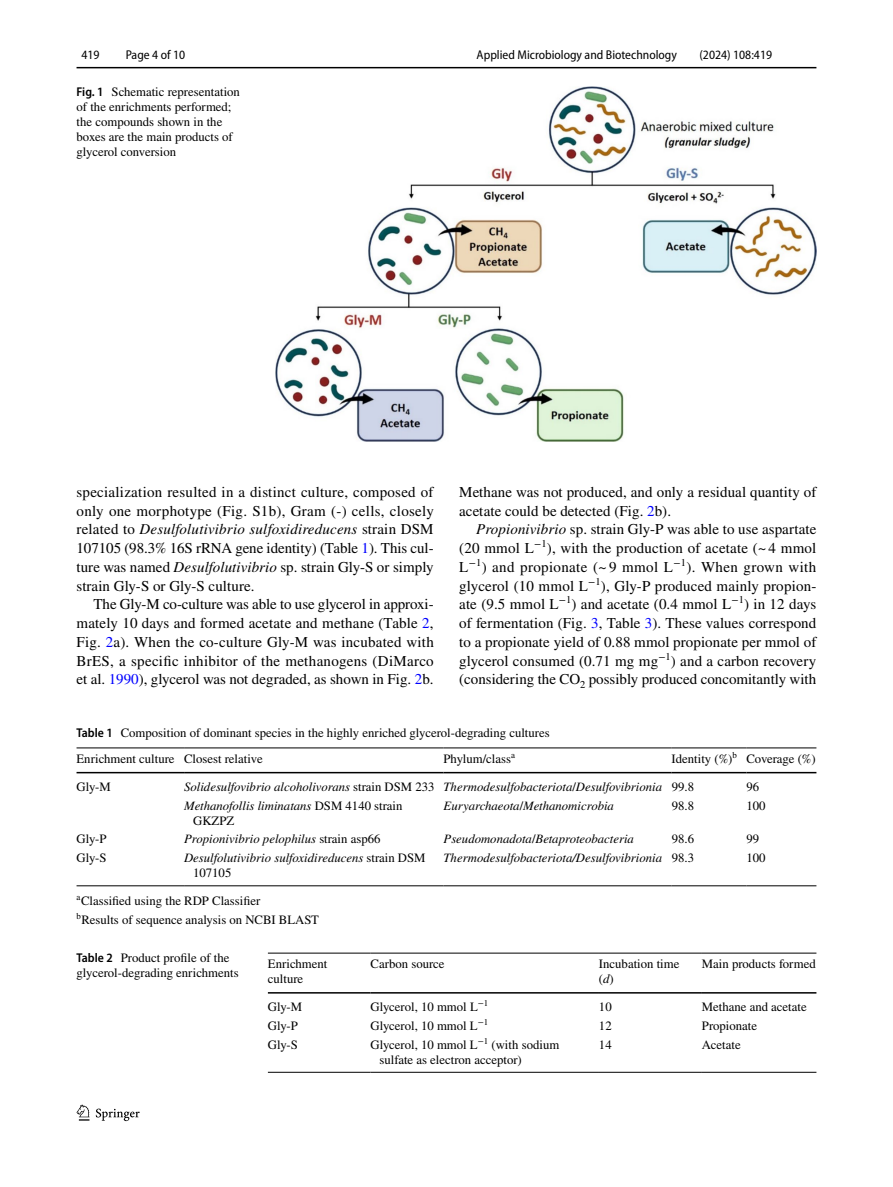
<style>
.page{position:relative;width:893px;height:1187px;background:#fff}
.page>*{position:absolute;margin:0;border:0;box-sizing:border-box;transform-origin:0 0}
.t1{font:15px/18.8px "STIX";letter-spacing:.005em;color:#000;text-align:justify}
.t2{font:12.75px/15px "STIX";color:#000}
.t3{font:italic 12.75px/15px "STIX";color:#000}
.t4{font:semi-condensed 12.75px "Myriad Pro";color:#000}
.s1{font-family:"Myriad Pro";font-weight:600;font-stretch:semi-condensed}
.s2{font-style:italic}
.s3{color:#00f}
.s4{font-style:normal}
</style>
<div class="page">
<hr style="left:77px;top:67px;width:739px;height:1px;background:#000">
<svg style="left:77px;top:1104px;width:12px;height:16px"></svg>
<svg style="left:96px;top:1108px;width:44px;height:12px"></svg>
<img style="left:275px;top:87px;width:541px;height:355px">
<hr style="left:77px;top:747px;width:107px;height:1px;background:#000">
<hr style="left:77px;top:771px;width:107px;height:2px;background:#000">
<hr style="left:184px;top:747px;width:260px;height:1px;background:#000">
<hr style="left:184px;top:771px;width:260px;height:2px;background:#000">
<hr style="left:444px;top:747px;width:228px;height:1px;background:#000">
<hr style="left:444px;top:771px;width:228px;height:2px;background:#000">
<hr style="left:672px;top:747px;width:74px;height:1px;background:#000">
<hr style="left:672px;top:771px;width:74px;height:2px;background:#000">
<hr style="left:746px;top:747px;width:70px;height:1px;background:#000">
<hr style="left:746px;top:771px;width:70px;height:2px;background:#000">
<hr style="left:77px;top:885px;width:107px;height:1px;background:#000">
<hr style="left:184px;top:885px;width:260px;height:1px;background:#000">
<hr style="left:444px;top:885px;width:228px;height:1px;background:#000">
<hr style="left:672px;top:885px;width:74px;height:1px;background:#000">
<hr style="left:746px;top:885px;width:70px;height:1px;background:#000">
<hr style="left:268px;top:952px;width:103px;height:1px;background:#000">
<hr style="left:268px;top:992px;width:103px;height:1px;background:#000">
<hr style="left:371px;top:952px;width:228px;height:1px;background:#000">
<hr style="left:371px;top:992px;width:228px;height:1px;background:#000">
<hr style="left:599px;top:952px;width:103px;height:1px;background:#000">
<hr style="left:599px;top:992px;width:103px;height:1px;background:#000">
<hr style="left:702px;top:952px;width:114px;height:1px;background:#000">
<hr style="left:702px;top:992px;width:114px;height:1px;background:#000">
<hr style="left:268px;top:1071px;width:103px;height:1px;background:#000">
<hr style="left:371px;top:1071px;width:228px;height:1px;background:#000">
<hr style="left:599px;top:1071px;width:103px;height:1px;background:#000">
<hr style="left:702px;top:1071px;width:114px;height:1px;background:#000">
<p class="t4" style="left:82px;top:48px;width:20px">419</p>
<p class="t4" style="left:126px;top:48px;width:61px">Page 4 of 10</p>
<p class="t4" style="left:477px;top:48px;width:202px">Applied Microbiology and Biotechnology</p>
<p class="t4" style="left:699px;top:48px;width:74px">(2024) 108:419</p>
<p class="t2" style="left:77px;top:85px;width:165px"><span class="s1">Fig. 1</span> Schematic representation of the enrichments performed; the compounds shown in the boxes are the main products of glycerol conversion</p>
<p class="t1" style="left:77px;top:483px;width:359px">specialization resulted in a distinct culture, composed of only one morphotype (Fig. S1b), Gram (-) cells, closely related to <span class="s2">Desulfolutivibrio sulfoxidireducens</span> strain DSM 107105 (98.3% 16S rRNA gene identity) (Table <span class="s3">1</span>). This cul&shy;ture was named <span class="s2">Desulfolutivibrio</span> sp. strain Gly-S or simply strain Gly-S or Gly-S culture.</p>
<p class="t1" style="left:77px;top:596px;width:359px;text-indent:17px">The Gly-M co-culture was able to use glycerol in approxi&shy;mately 10 days and formed acetate and methane (Table <span class="s3">2</span>, Fig. <span class="s3">2</span>a). When the co-culture Gly-M was incubated with BrES, a specific inhibitor of the methanogens (DiMarco et al. <span class="s3">1990</span>), glycerol was not degraded, as shown in Fig. <span class="s3">2</span>b.</p>
<p class="t1" style="left:459px;top:483px;width:359px">Methane was not produced, and only a residual quantity of acetate could be detected (Fig. <span class="s3">2</span>b).</p>
<p class="t1" style="left:459px;top:521px;width:359px;text-indent:17px"><span class="s2">Propionivibrio</span> sp. strain Gly-P was able to use aspartate (20 mmol L<sup>−1</sup>), with the production of acetate (~ 4 mmol L<sup>−1</sup>) and propionate (~ 9 mmol L<sup>−1</sup>). When grown with glycerol (10 mmol L<sup>−1</sup>), Gly-P produced mainly propion&shy;ate (9.5 mmol L<sup>−1</sup>) and acetate (0.4 mmol L<sup>−1</sup>) in 12 days of fermentation (Fig. <span class="s3">3</span>, Table <span class="s3">3</span>). These values correspond to a propionate yield of 0.88 mmol propionate per mmol of glycerol consumed (0.71 mg mg<sup>−1</sup>) and a carbon recovery (considering the CO<sub>2</sub> possibly produced concomitantly with</p>
<p class="t2" style="left:77px;top:726px;width:475px"><span class="s1">Table 1</span> Composition of dominant species in the highly enriched glycerol-degrading cultures</p>
<p class="t2" style="left:77px;top:752px;width:188px">Enrichment culture Closest relative</p>
<p class="t2" style="left:444px;top:752px;width:73px">Phylum/class<sup>a</sup></p>
<p class="t2" style="left:672px;top:752px;width:146px">Identity (%)<sup>b</sup> Coverage (%)</p>
<p class="t2" style="left:77px;top:780px;width:36px">Gly-M</p>
<p class="t3" style="left:184px;top:778px;width:511px">Solidesulfovibrio alcoholivorans <span class="s4">strain DSM 233</span> Thermodesulfobacteriota<span class="s4">/</span>Desulfovibrionia <span class="s4">99.8</span></p>
<p class="t2" style="left:746px;top:780px;width:14px">96</p>
<p class="t3" style="left:193px;top:797px;width:211px;text-indent:-9px">Methanofollis liminatans <span class="s4">DSM 4140 strain<br>GKZPZ</span></p>
<p class="t3" style="left:444px;top:797px;width:172px">Euryarchaeota<span class="s4">/</span>Methanomicrobia</p>
<p class="t2" style="left:672px;top:798px;width:24px">98.8</p>
<p class="t2" style="left:746px;top:798px;width:21px">100</p>
<p class="t2" style="left:77px;top:832px;width:31px">Gly-P</p>
<p class="t3" style="left:184px;top:831px;width:198px">Propionivibrio pelophilus <span class="s4">strain asp66</span></p>
<p class="t3" style="left:444px;top:831px;width:192px">Pseudomonadota<span class="s4">/</span>Betaproteobacteria</p>
<p class="t2" style="left:672px;top:832px;width:24px">98.6</p>
<p class="t2" style="left:746px;top:832px;width:14px">99</p>
<p class="t2" style="left:77px;top:851px;width:31px">Gly-S</p>
<p class="t3" style="left:193px;top:850px;width:234px;text-indent:-9px">Desulfolutivibrio sulfoxidireducens <span class="s4">strain DSM<br>107105</span></p>
<p class="t3" style="left:444px;top:850px;width:252px">Thermodesulfobacteriota/Desulfovibrionia <span class="s4">98.3</span></p>
<p class="t2" style="left:746px;top:851px;width:21px">100</p>
<p class="t2" style="left:77px;top:892px;width:244px;line-height:19.2px"><sup>a</sup>Classified using the RDP Classifier<br><sup>b</sup>Results of sequence analysis on NCBI BLAST</p>
<p class="t2" style="left:77px;top:951px;width:164px"><span class="s1">Table 2</span> Product profile of the glycerol-degrading enrichments</p>
<p class="t2" style="left:268px;top:957px;width:61px">Enrichment culture</p>
<p class="t2" style="left:371px;top:957px;width:75px">Carbon source</p>
<p class="t2" style="left:599px;top:957px;width:82px">Incubation time (<span class="s2">d</span>)</p>
<p class="t2" style="left:702px;top:957px;width:115px">Main products formed</p>
<p class="t2" style="left:268px;top:1000px;width:36px">Gly-M</p>
<p class="t2" style="left:371px;top:1000px;width:119px">Glycerol, 10 mmol L<sup>−1</sup></p>
<p class="t2" style="left:599px;top:1000px;width:14px">10</p>
<p class="t2" style="left:702px;top:1000px;width:106px">Methane and acetate</p>
<p class="t2" style="left:268px;top:1018px;width:31px">Gly-P</p>
<p class="t2" style="left:371px;top:1018px;width:119px">Glycerol, 10 mmol L<sup>−1</sup></p>
<p class="t2" style="left:599px;top:1018px;width:14px">12</p>
<p class="t2" style="left:702px;top:1018px;width:57px">Propionate</p>
<p class="t2" style="left:268px;top:1037px;width:31px">Gly-S</p>
<p class="t2" style="left:380px;top:1037px;width:181px;text-indent:-9px">Glycerol, 10 mmol L<sup>−1</sup> (with sodium sulfate as electron acceptor)</p>
<p class="t2" style="left:599px;top:1037px;width:14px">14</p>
<p class="t2" style="left:702px;top:1037px;width:40px">Acetate</p>
</div>
